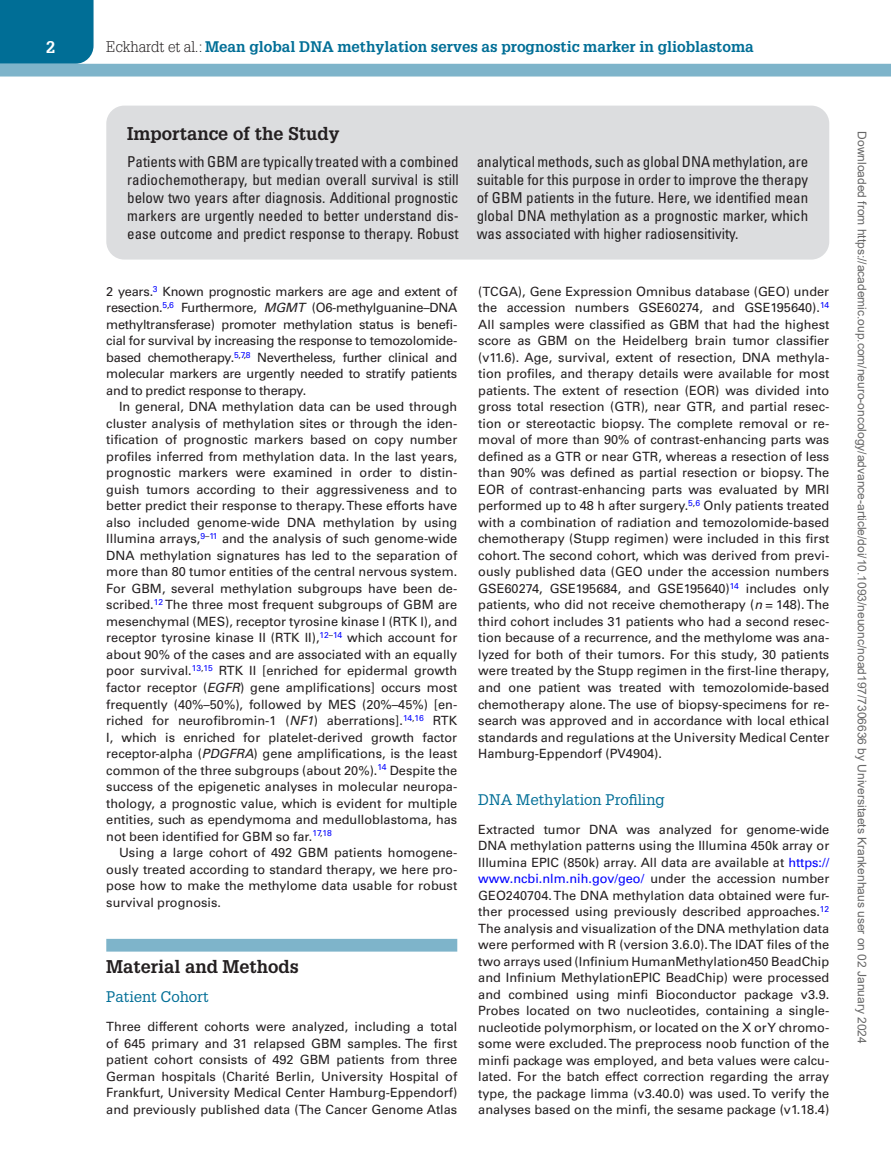
<style>
.page{position:relative;width:891px;height:1175px;background:#fff}
.page>*{position:absolute;margin:0;border:0;box-sizing:border-box;transform-origin:0 0}
.t1{font:700 18px "Glypha LT Std";color:#231f20}
.t2{font:700 16.5px "Glypha LT Std";color:#fff}
.t3{font:condensed 15px/18px "Univers LT Std";color:#231f20;text-align:justify}
.t4{font:700 15px "Glypha LT Std";color:#006e96}
.t5{font:15px "Glypha LT Std";color:#006e96}
.t6{font:12.75px/16.5px "Univers LT Std";color:#231f20;text-align:justify}
.t7{font:12px "Arial";color:#666}
.s1{font-weight:300;color:#231f20}
.s2{font-style:italic}
.s3{color:#00f}
</style>
<div class="page">
<div style="left:0;top:0;width:94px;height:64px;background:#006e96"></div>
<div style="left:0;top:64px;width:891px;height:12px;background:#7eb4ca"></div>
<div style="left:106px;top:938px;width:351px;height:13px;background:#7eb4ca"></div>
<div style="left:106px;top:106px;width:723px;height:153px;background:#dcdddf;border-radius:18px"></div>
<p class="t2" style="left:46px;top:37px;width:11px">2</p>
<p class="t4" style="left:106px;top:37px;width:649px"><span class="s1">Eckhardt et al.:</span> Mean global DNA methylation serves as prognostic marker in glioblastoma</p>
<h1 class="t1" style="left:127px;top:122px;width:214px">Importance of the Study</h1>
<p class="t3" style="left:127px;top:152px;width:333px">Patients with GBM are typically treated with a combined radiochemotherapy, but median overall survival is still below two years after diagnosis. Additional prognostic markers are urgently needed to better understand dis&shy;ease outcome and predict response to therapy. Robust</p>
<p class="t3" style="left:477px;top:152px;width:333px">analytical methods, such as global DNA methylation, are suitable for this purpose in order to improve the therapy of GBM patients in the future. Here, we identified mean global DNA methylation as a prognostic marker, which was associated with higher radiosensitivity.</p>
<p class="t6" style="left:106px;top:283px;width:353px">2 years.<sup>3</sup> Known prognostic markers are age and extent of resection.<sup>5</sup><sup>,</sup><sup>6</sup> Furthermore, <span class="s2">MGMT</span> (O6-methylguanine–DNA methyltransferase) promoter methylation status is benefi&shy;cial for survival by increasing the response to temozolomide&shy;based chemotherapy.<sup>5</sup><sup>,</sup><sup>7</sup><sup>,</sup><sup>8</sup> Nevertheless, further clinical and molecular markers are urgently needed to stratify patients and to predict response to therapy.</p>
<p class="t6" style="left:106px;top:399px;width:353px;text-indent:13px">In general, DNA methylation data can be used through cluster analysis of methylation sites or through the iden&shy;tification of prognostic markers based on copy number profiles inferred from methylation data. In the last years, prognostic markers were examined in order to distin&shy;guish tumors according to their aggressiveness and to better predict their response to therapy. These efforts have also included genome-wide DNA methylation by using Illumina arrays,<sup>9</sup><sup>–</sup><sup>11</sup> and the analysis of such genome-wide DNA methylation signatures has led to the separation of more than 80 tumor entities of the central nervous system.<br>For GBM, several methylation subgroups have been de&shy;scribed.<sup>12</sup> The three most frequent subgroups of GBM are mesenchymal (MES), receptor tyrosine kinase I (RTK I), and receptor tyrosine kinase II (RTK II),<sup>12</sup><sup>–</sup><sup>14</sup> which account for about 90% of the cases and are associated with an equally poor survival.<sup>13</sup><sup>,</sup><sup>15</sup> RTK II [enriched for epidermal growth factor receptor (<span class="s2">EGFR</span>) gene amplifications] occurs most frequently (40%–50%), followed by MES (20%–45%) [en&shy;riched for neurofibromin-1 (<span class="s2">NF1</span>) aberrations].<sup>14</sup><sup>,</sup><sup>16</sup> RTK I, which is enriched for platelet-derived growth factor receptor-alpha (<span class="s2">PDGFRA</span>) gene amplifications, is the least common of the three subgroups (about 20%).<sup>14</sup> Despite the success of the epigenetic analyses in molecular neuropa&shy;thology, a prognostic value, which is evident for multiple entities, such as ependymoma and medulloblastoma, has not been identified for GBM so far.<sup>17</sup><sup>,</sup><sup>18</sup></p>
<p class="t6" style="left:106px;top:844px;width:353px;text-indent:13px">Using a large cohort of 492 GBM patients homogene&shy;ously treated according to standard therapy, we here pro&shy;pose how to make the methylome data usable for robust survival prognosis.</p>
<h1 class="t1" style="left:106px;top:955px;width:194px">Material and Methods</h1>
<p class="t5" style="left:106px;top:987px;width:104px">Patient Cohort</p>
<p class="t6" style="left:106px;top:1018px;width:353px">Three different cohorts were analyzed, including a total of 645 primary and 31 relapsed GBM samples. The first patient cohort consists of 492 GBM patients from three German hospitals (Charité Berlin, University Hospital of Frankfurt, University Medical Center Hamburg-Eppendorf) and previously published data (The Cancer Genome Atlas</p>
<p class="t6" style="left:478px;top:283px;width:353px">(TCGA), Gene Expression Omnibus database (GEO) under the accession numbers GSE60274, and GSE195640).<sup>14<br></sup>All samples were classified as GBM that had the highest score as GBM on the Heidelberg brain tumor classifier (v11.6). Age, survival, extent of resection, DNA methyla&shy;tion profiles, and therapy details were available for most patients. The extent of resection (EOR) was divided into gross total resection (GTR), near GTR, and partial resec&shy;tion or stereotactic biopsy. The complete removal or re&shy;moval of more than 90% of contrast-enhancing parts was defined as a GTR or near GTR, whereas a resection of less than 90% was defined as partial resection or biopsy. The EOR of contrast-enhancing parts was evaluated by MRI performed up to 48 h after surgery.<sup>5</sup><sup>,</sup><sup>6</sup> Only patients treated with a combination of radiation and temozolomide-based chemotherapy (Stupp regimen) were included in this first cohort. The second cohort, which was derived from previ&shy;ously published data (GEO under the accession numbers GSE60274, GSE195684, and GSE195640)<sup>14</sup> includes only patients, who did not receive chemotherapy (<span class="s2">n</span> = 148). The third cohort includes 31 patients who had a second resec&shy;tion because of a recurrence, and the methylome was ana&shy;lyzed for both of their tumors. For this study, 30 patients were treated by the Stupp regimen in the first-line therapy, and one patient was treated with temozolomide-based chemotherapy alone. The use of biopsy-specimens for re&shy;search was approved and in accordance with local ethical standards and regulations at the University Medical Center Hamburg-Eppendorf (PV4904).</p>
<p class="t5" style="left:478px;top:790px;width:188px">DNA Methylation Profiling</p>
<p class="t6" style="left:478px;top:821px;width:353px">Extracted tumor DNA was analyzed for genome-wide DNA methylation patterns using the Illumina 450k array or Illumina EPIC (850k) array. All data are available at <span class="s3">https:// www.ncbi.nlm.nih.gov/geo/</span> under the accession number GEO240704. The DNA methylation data obtained were fur&shy;ther processed using previously described approaches.<sup>12<br></sup>The analysis and visualization of the DNA methylation data were performed with R (version 3.6.0). The IDAT files of the two arrays used (Infinium HumanMethylation450 BeadChip and Infinium MethylationEPIC BeadChip) were processed and combined using minfi Bioconductor package v3.9.<br>Probes located on two nucleotides, containing a single&shy;nucleotide polymorphism, or located on the X or Y chromo&shy;some were excluded. The preprocess noob function of the minfi package was employed, and beta values were calcu&shy;lated. For the batch effect correction regarding the array type, the package limma (v3.40.0) was used. To verify the analyses based on the minfi, the sesame package (v1.18.4)</p>
<p class="t7" style="left:870px;top:131px;width:914px;rotate:90deg">Downloaded from https://academic.oup.com/neuro-oncology/advance-article/doi/10.1093/neuonc/noad197/7306636 by Universitaets Krankenhaus user on 02 January 2024</p>
</div>
